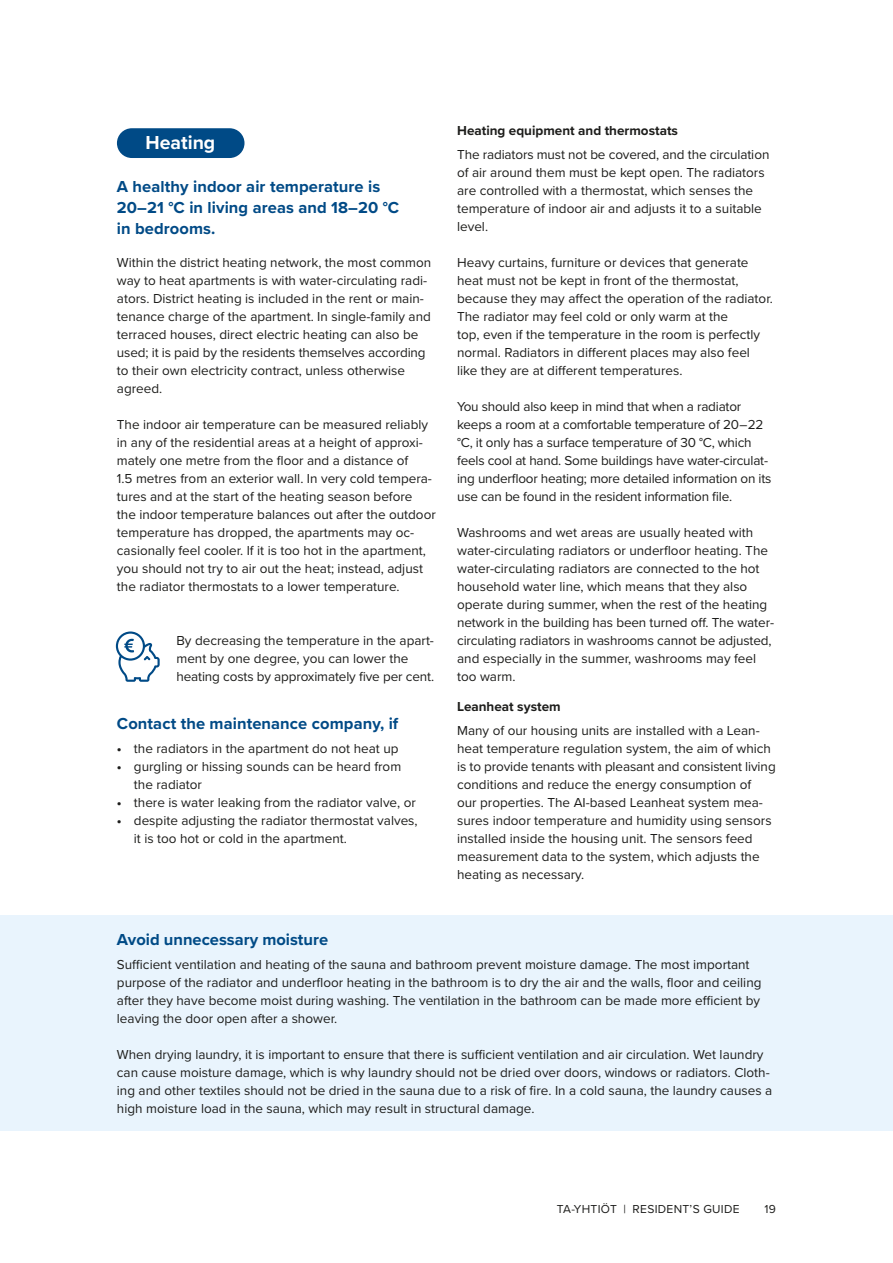
<style>
.page{position:relative;width:893px;height:1263px;background:#fff}
.page>*{position:absolute;margin:0;border:0;box-sizing:border-box;transform-origin:0 0}
.t1{font:700 19.5px "Proxima Nova";color:#fff}
.t2{font:700 16.5px/21px "Proxima Nova";letter-spacing:.005em;color:#004a86}
.t3{font:13.5px/18px "Proxima Nova";color:#1d1d1b}
.t4{font:700 13.5px "Proxima Nova";color:#1d1d1b}
.t5{font:12px "Proxima Nova";letter-spacing:.025em;color:#1d1d1b}
.s1{font-weight:700}
</style>
<div class="page">
<div style="left:0;top:915px;width:893px;height:216px;background:#e9f4fd"></div>
<div style="left:117px;top:128px;width:127px;height:30px;background:#004a86;border-radius:15px"></div>
<svg style="left:116px;top:631px;width:44px;height:51px"></svg>
<h1 class="t1" style="left:146px;top:128px;width:71px">Heating</h1>
<p class="t2" style="left:117px;top:176px;width:284px">A healthy indoor air temperature is<br>20–21 °C in living areas and 18–20 °C in bedrooms.</p>
<p class="t3" style="left:117px;top:253px;width:316px">Within the district heating network, the most common way to heat apartments is with water-circulating radi&shy;ators. District heating is included in the rent or main&shy;tenance charge of the apartment. In single-family and terraced houses, direct electric heating can also be used; it is paid by the residents themselves according to their own electricity contract, unless otherwise agreed.</p>
<p class="t3" style="left:117px;top:415px;width:320px">The indoor air temperature can be measured reliably in any of the residential areas at a height of approxi&shy;mately one metre from the floor and a distance of<br>1.5 metres from an exterior wall. In very cold tempera&shy;tures and at the start of the heating season before<br>the indoor temperature balances out after the outdoor temperature has dropped, the apartments may oc&shy;casionally feel cooler. If it is too hot in the apartment, you should not try to air out the heat; instead, adjust the radiator thermostats to a lower temperature.</p>
<p class="t3" style="left:176px;top:631px;width:259px">By decreasing the temperature in the apart&shy;ment by one degree, you can lower the heating costs by approximately five per cent.</p>
<p class="t2" style="left:117px;top:713px;width:283px">Contact the maintenance company, if</p>
<p class="t3" style="left:117px;top:739px;width:283px"><span class="s1">•</span> the radiators in the apartment do not heat up</p>
<p class="t3" style="left:134px;top:757px;width:269px;text-indent:-17px"><span class="s1">•</span> gurgling or hissing sounds can be heard from the radiator</p>
<p class="t3" style="left:117px;top:793px;width:300px"><span class="s1">•</span> there is water leaking from the radiator valve, or</p>
<p class="t3" style="left:134px;top:811px;width:285px;text-indent:-17px"><span class="s1">•</span> despite adjusting the radiator thermostat valves, it is too hot or cold in the apartment.</p>
<p class="t4" style="left:457px;top:120px;width:222px">Heating equipment and thermostats</p>
<p class="t3" style="left:457px;top:145px;width:314px">The radiators must not be covered, and the circulation of air around them must be kept open. The radiators are controlled with a thermostat, which senses the temperature of indoor air and adjusts it to a suitable level.</p>
<p class="t3" style="left:457px;top:253px;width:317px">Heavy curtains, furniture or devices that generate heat must not be kept in front of the thermostat, because they may affect the operation of the radiator.<br>The radiator may feel cold or only warm at the<br>top, even if the temperature in the room is perfectly normal. Radiators in different places may also feel like they are at different temperatures.</p>
<p class="t3" style="left:457px;top:397px;width:316px">You should also keep in mind that when a radiator keeps a room at a comfortable temperature of 20 – 22 °C, it only has a surface temperature of 30 °C, which feels cool at hand. Some buildings have water-circulat&shy;ing underfloor heating; more detailed information on its use can be found in the resident information file.</p>
<p class="t3" style="left:457px;top:523px;width:319px">Washrooms and wet areas are usually heated with water-circulating radiators or underfloor heating. The water-circulating radiators are connected to the hot household water line, which means that they also operate during summer, when the rest of the heating network in the building has been turned off. The water&shy;circulating radiators in washrooms cannot be adjusted, and especially in the summer, washrooms may feel too warm.</p>
<p class="t4" style="left:457px;top:696px;width:105px">Leanheat system</p>
<p class="t3" style="left:457px;top:721px;width:320px">Many of our housing units are installed with a Lean&shy;heat temperature regulation system, the aim of which is to provide tenants with pleasant and consistent living conditions and reduce the energy consumption of<br>our properties. The AI-based Leanheat system mea&shy;sures indoor temperature and humidity using sensors installed inside the housing unit. The sensors feed measurement data to the system, which adjusts the heating as necessary.</p>
<p class="t2" style="left:117px;top:929px;width:213px">Avoid unnecessary moisture</p>
<p class="t3" style="left:117px;top:955px;width:646px">Sufficient ventilation and heating of the sauna and bathroom prevent moisture damage. The most important purpose of the radiator and underfloor heating in the bathroom is to dry the air and the walls, floor and ceiling after they have become moist during washing. The ventilation in the bathroom can be made more efficient by leaving the door open after a shower.</p>
<p class="t3" style="left:117px;top:1045px;width:657px">When drying laundry, it is important to ensure that there is sufficient ventilation and air circulation. Wet laundry can cause moisture damage, which is why laundry should not be dried over doors, windows or radiators. Cloth&shy;ing and other textiles should not be dried in the sauna due to a risk of fire. In a cold sauna, the laundry causes a high moisture load in the sauna, which may result in structural damage.</p>
<p class="t5" style="left:557px;top:1200px;width:184px">TA-YHTIÖT | RESIDENT’S GUIDE</p>
<p class="t5" style="left:765px;top:1200px;width:13px">19</p>
</div>
